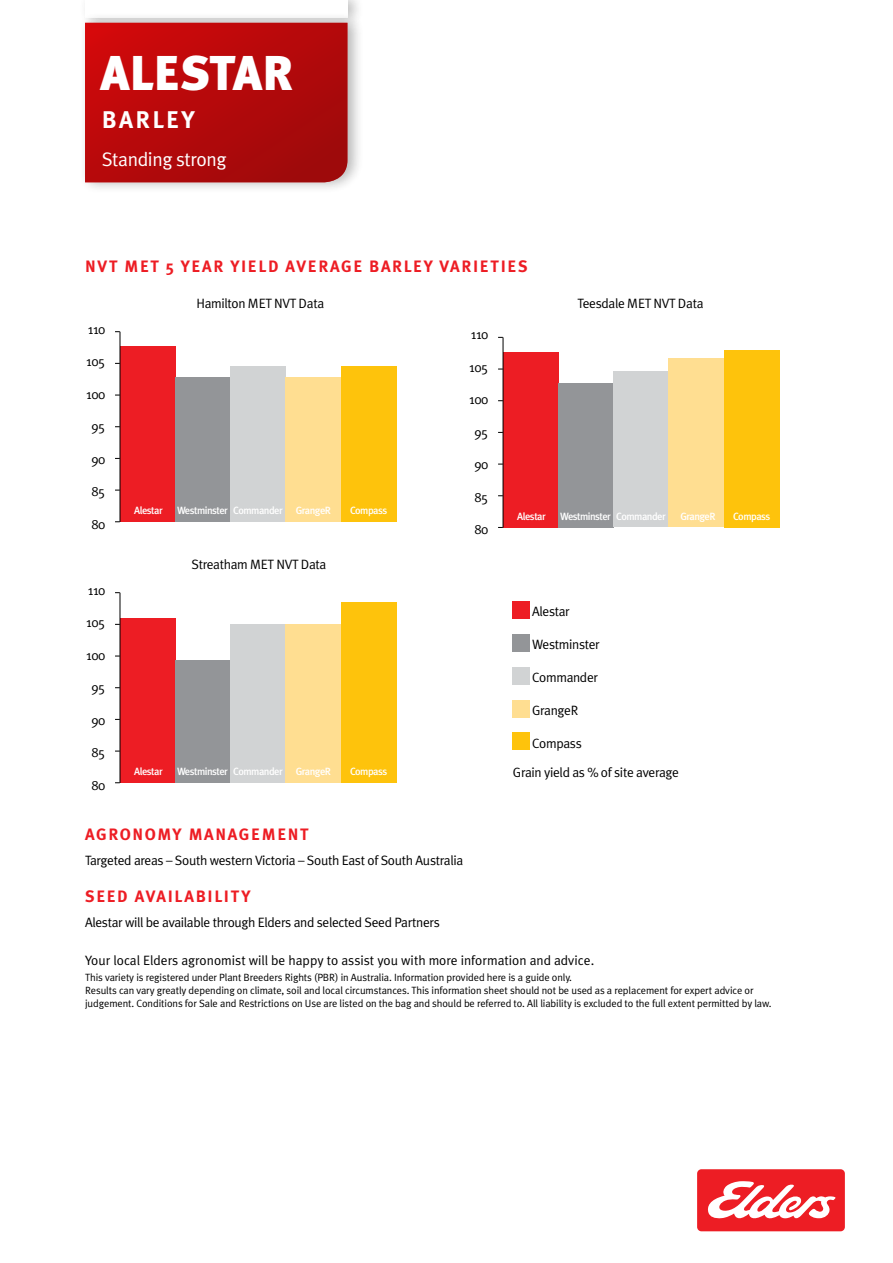
<style>
.page{position:relative;width:893px;height:1263px;background:#fff}
.page>*{position:absolute;margin:0;border:0;box-sizing:border-box;transform-origin:0 0}
.t1{font:900 48.9px "Meta Plus";color:#fff}
.t2{font:700 24.15px "Meta Plus";letter-spacing:.1em;color:#fff}
.t3{font:19.5px "Meta Plus Normal";letter-spacing:-.02em;color:#fff}
.t4{font:700 16.5px "Meta Plus";letter-spacing:.1em;color:#ed1d24}
.t5{font:13.5px "Meta Plus Normal";letter-spacing:-.025em;color:#000}
.t6{font:13.5px "Meta Plus Normal";color:#000}
.t7{font:10.5px/12.6px "Meta Plus Normal";letter-spacing:-.01em;color:#000}
.t8{font:500 10.5px "Meta Plus";letter-spacing:-.05em;color:#fff}
</style>
<div class="page">
<div style="left:696px;top:1168px;width:150px;height:64px;background:#ed1d24;border-radius:5px"></div>
<div style="left:695px;top:1167px;width:152px;height:66px;border:2px solid #fff;border-radius:5px"></div>
<svg style="left:708px;top:1181px;width:128px;height:38px"></svg>
<div style="left:503px;top:352px;width:55px;height:175px;background:#ed1d24"></div>
<div style="left:558px;top:383px;width:55px;height:144px;background:#939598"></div>
<div style="left:613px;top:371px;width:56px;height:156px;background:#d1d3d4"></div>
<hr style="left:503px;top:337px;width:1px;height:191px;background:#000">
<div style="left:669px;top:359px;width:55px;height:168px;background:#ffde91"></div>
<div style="left:724px;top:350px;width:55px;height:177px;background:#fec30c"></div>
<div style="left:120px;top:618px;width:55px;height:165px;background:#ed1d24"></div>
<div style="left:175px;top:660px;width:55px;height:123px;background:#939598"></div>
<div style="left:230px;top:624px;width:56px;height:159px;background:#d1d3d4"></div>
<hr style="left:120px;top:593px;width:1px;height:190px;background:#000">
<div style="left:286px;top:624px;width:55px;height:159px;background:#ffde91"></div>
<div style="left:341px;top:602px;width:55px;height:181px;background:#fec30c"></div>
<div style="left:120px;top:347px;width:55px;height:175px;background:#ed1d24"></div>
<div style="left:175px;top:377px;width:55px;height:145px;background:#939598"></div>
<div style="left:230px;top:366px;width:56px;height:156px;background:#d1d3d4"></div>
<hr style="left:120px;top:332px;width:1px;height:190px;background:#000">
<div style="left:286px;top:377px;width:55px;height:145px;background:#ffde91"></div>
<div style="left:341px;top:366px;width:55px;height:156px;background:#fec30c"></div>
<div style="left:513px;top:602px;width:17px;height:17px;background:#ed1d24"></div>
<div style="left:513px;top:634px;width:17px;height:17px;background:#939598"></div>
<div style="left:513px;top:667px;width:17px;height:17px;background:#d1d3d4"></div>
<div style="left:513px;top:700px;width:17px;height:17px;background:#ffde91"></div>
<div style="left:513px;top:733px;width:17px;height:17px;background:#fec30c"></div>
<div style="left:79px;top:0;width:286px;height:30px;background:#000;opacity:.36"></div>
<div style="left:85px;top:0;width:262px;height:17px;background:#fff"></div>
<div style="left:79px;top:12px;width:286px;height:183px;background:#000;opacity:.36"></div>
<svg style="left:85px;top:23px;width:262px;height:159px;background:#b5090b"></svg>
<h1 class="t1" style="left:100px;top:44px;width:194px">ALESTAR</h1>
<h2 class="t2" style="left:102px;top:106px;width:94px">BARLEY</h2>
<h3 class="t3" style="left:102px;top:148px;width:126px">Standing strong</h3>
<h3 class="t4" style="left:85px;top:257px;width:444px">NVT MET 5 YEAR YIELD AVERAGE BARLEY VARIETIES</h3>
<p class="t5" style="left:196px;top:296px;width:129px">Hamilton MET NVT Data</p>
<p class="t5" style="left:577px;top:296px;width:127px">Teesdale MET NVT Data</p>
<p class="t5" style="left:88px;top:321px;width:19px">110</p>
<p class="t5" style="left:86px;top:354px;width:21px">105</p>
<p class="t5" style="left:86px;top:386px;width:21px">100</p>
<p class="t5" style="left:91px;top:419px;width:16px">95</p>
<p class="t5" style="left:91px;top:451px;width:16px">90</p>
<p class="t5" style="left:91px;top:484px;width:16px">85</p>
<p class="t5" style="left:91px;top:516px;width:16px">80</p>
<p class="t5" style="left:88px;top:582px;width:19px">110</p>
<p class="t5" style="left:86px;top:615px;width:21px">105</p>
<p class="t5" style="left:86px;top:647px;width:21px">100</p>
<p class="t5" style="left:91px;top:680px;width:16px">95</p>
<p class="t5" style="left:91px;top:712px;width:16px">90</p>
<p class="t5" style="left:91px;top:745px;width:16px">85</p>
<p class="t5" style="left:91px;top:777px;width:16px">80</p>
<p class="t8" style="left:134px;top:504px;width:30px">Alestar</p>
<p class="t8" style="left:177px;top:504px;width:107px">Westminster Commander</p>
<p class="t8" style="left:296px;top:504px;width:37px">GrangeR</p>
<p class="t8" style="left:350px;top:504px;width:39px">Compass</p>
<p class="t5" style="left:192px;top:557px;width:136px">Streatham MET NVT Data</p>
<p class="t8" style="left:134px;top:765px;width:30px">Alestar</p>
<p class="t8" style="left:177px;top:765px;width:107px">Westminster Commander</p>
<p class="t8" style="left:296px;top:765px;width:37px">GrangeR</p>
<p class="t8" style="left:350px;top:765px;width:39px">Compass</p>
<p class="t5" style="left:471px;top:327px;width:19px">110</p>
<p class="t5" style="left:469px;top:359px;width:21px">105</p>
<p class="t5" style="left:469px;top:392px;width:21px">100</p>
<p class="t5" style="left:474px;top:424px;width:16px">95</p>
<p class="t5" style="left:474px;top:457px;width:16px">90</p>
<p class="t5" style="left:474px;top:489px;width:16px">85</p>
<p class="t5" style="left:474px;top:522px;width:16px">80</p>
<p class="t8" style="left:517px;top:510px;width:30px">Alestar</p>
<p class="t8" style="left:560px;top:510px;width:107px">Westminster Commander</p>
<p class="t8" style="left:680px;top:510px;width:37px">GrangeR</p>
<p class="t8" style="left:733px;top:510px;width:39px">Compass</p>
<p class="t5" style="left:532px;top:604px;width:39px">Alestar</p>
<p class="t5" style="left:532px;top:637px;width:69px">Westminster</p>
<p class="t5" style="left:532px;top:670px;width:67px">Commander</p>
<p class="t5" style="left:532px;top:703px;width:48px">GrangeR</p>
<p class="t5" style="left:532px;top:736px;width:51px">Compass</p>
<p class="t5" style="left:513px;top:765px;width:168px">Grain yield as % of site average</p>
<h3 class="t4" style="left:85px;top:825px;width:225px">AGRONOMY MANAGEMENT</h3>
<p class="t5" style="left:85px;top:852px;width:380px">Targeted areas – South western Victoria – South East of South Australia</p>
<h3 class="t4" style="left:85px;top:886px;width:167px">SEED AVAILABILITY</h3>
<p class="t5" style="left:85px;top:914px;width:356px">Alestar will be available through Elders and selected Seed Partners</p>
<p class="t6" style="left:85px;top:952px;width:511px">Your local Elders agronomist will be happy to assist you with more information and advice.</p>
<p class="t7" style="left:85px;top:971px;width:688px">This variety is registered under Plant Breeders Rights (PBR) in Australia. Information provided here is a guide only.<br>Results can vary greatly depending on climate, soil and local circumstances. This information sheet should not be used as a replacement for expert advice or judgement. Conditions for Sale and Restrictions on Use are listed on the bag and should be referred to. All liability is excluded to the full extent permitted by law.</p>
</div>
